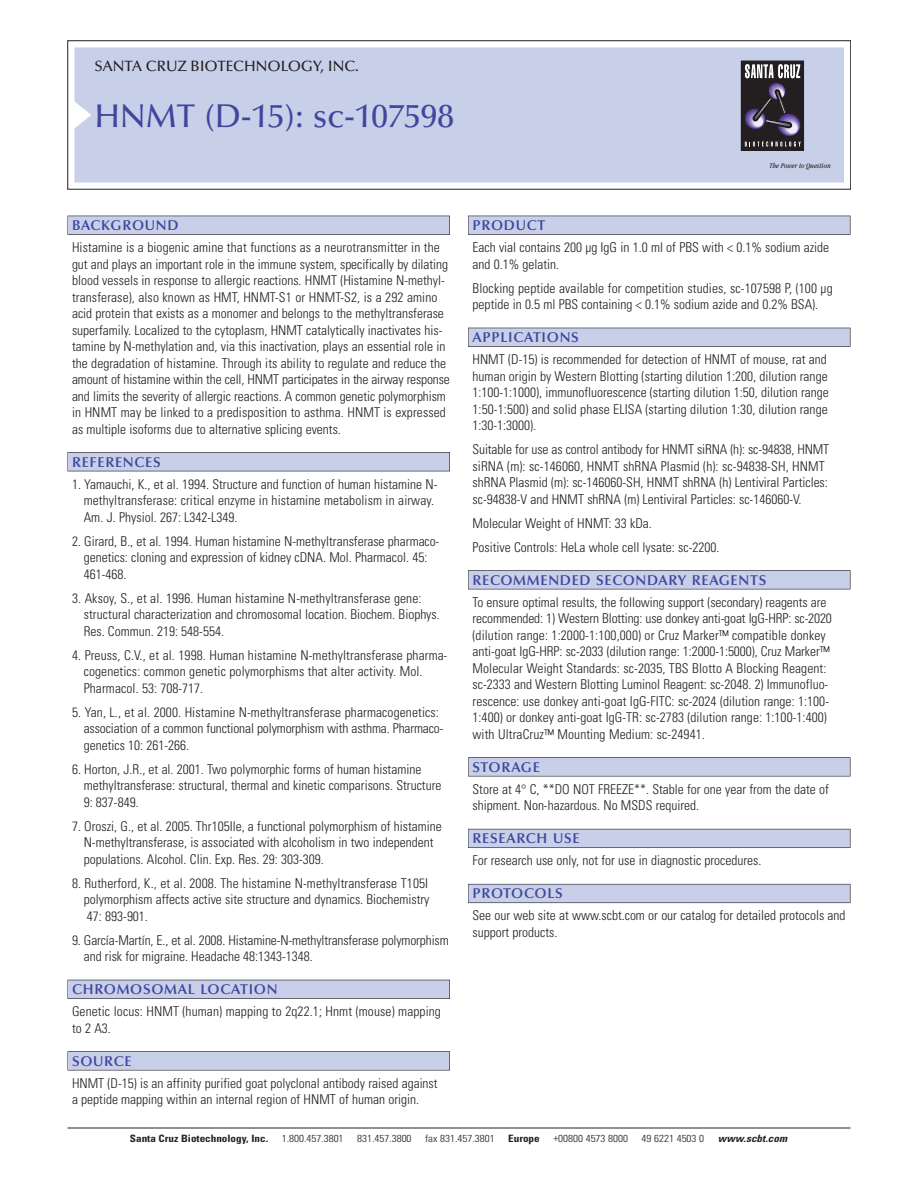
<style>
.page{position:relative;width:918px;height:1188px;background:#fff}
.page>*{position:absolute;margin:0;border:0;box-sizing:border-box;transform-origin:0 0}
.t1{font:500 33px "Optima";color:#41459c}
.t2{font:500 15px "Optima";color:#231f20}
.t3{font:600 14.25px "Optima";letter-spacing:.05em;color:#41459c}
.t4{font:300 condensed 13.5px/16.5px "Univers";color:#231f20}
.t5{font:300 condensed 10.2px "Univers";color:#231f20;scale:1.1 1}
.t6{font:700 condensed 10.2px "Univers";color:#231f20;scale:1.1 1}
.t7{font:italic 700 condensed 10.2px "Univers";color:#231f20;scale:1.1 1}
.t8{font:italic condensed 7.5px "Garamond";color:#231f20}
</style>
<div class="page">
<div style="left:74px;top:47px;width:770px;height:135px;background:#c7cfe9"></div>
<div style="left:741px;top:61px;width:62px;height:89px;background:#231f20"></div>
<div style="left:741px;top:61px;width:63px;height:90px;border:1px solid #231f20"></div>
<svg style="left:741px;top:64px;width:64px;height:83px"></svg>
<div style="left:68px;top:216px;width:382px;height:19px;background:#64636a"></div>
<div style="left:68px;top:216px;width:381px;height:18px;background:#c7cfe9"></div>
<div style="left:68px;top:452px;width:382px;height:19px;background:#64636a"></div>
<div style="left:68px;top:453px;width:381px;height:18px;background:#c7cfe9"></div>
<div style="left:68px;top:980px;width:382px;height:19px;background:#63636c"></div>
<div style="left:68px;top:980px;width:381px;height:18px;background:#c7cfe9"></div>
<div style="left:68px;top:1051px;width:382px;height:19px;background:#6b696e"></div>
<div style="left:68px;top:1052px;width:381px;height:18px;background:#c7cfe9"></div>
<div style="left:468px;top:216px;width:382px;height:19px;background:#64636a"></div>
<div style="left:468px;top:216px;width:382px;height:18px;background:#c7cfe9"></div>
<div style="left:468px;top:328px;width:382px;height:19px;background:#62626a"></div>
<div style="left:468px;top:328px;width:382px;height:18px;background:#c7cfe9"></div>
<div style="left:468px;top:570px;width:382px;height:19px;background:#67666b"></div>
<div style="left:468px;top:571px;width:382px;height:18px;background:#c7cfe9"></div>
<div style="left:468px;top:757px;width:382px;height:19px;background:#6b696e"></div>
<div style="left:468px;top:758px;width:382px;height:18px;background:#c7cfe9"></div>
<div style="left:468px;top:829px;width:382px;height:19px;background:#696a75"></div>
<div style="left:468px;top:829px;width:382px;height:18px;background:#c7cfe9"></div>
<div style="left:468px;top:884px;width:382px;height:19px;background:#717380"></div>
<div style="left:468px;top:884px;width:382px;height:18px;background:#c7cfe9"></div>
<hr style="left:68px;top:1128px;width:782px;height:1px;background:#231f20">
<p class="t2" style="left:94px;top:60px;width:266px">SANTA CRUZ BIOTECHNOLOGY, INC.</p>
<h1 class="t1" style="left:94px;top:102px;width:361px">HNMT (D-15): sc-107598</h1>
<p class="t8" style="left:769px;top:163px;width:63px">The Power to Question</p>
<p class="t3" style="left:72px;top:219px;width:108px">BACKGROUND</p>
<p class="t4" style="left:72px;top:240px;width:379px">Histamine is a biogenic amine that functions as a neurotransmitter in the gut and plays an important role in the immune system, specifically by dilating blood vessels in response to allergic reactions. HNMT (Histamine N-methyl&shy;transferase), also known as HMT, HNMT-S1 or HNMT-S2, is a 292 amino acid protein that exists as a monomer and belongs to the methyltransferase superfamily. Localized to the cytoplasm, HNMT catalytically inactivates his&shy;tamine by N-methylation and, via this inactivation, plays an essential role in the degradation of histamine. Through its ability to regulate and reduce the amount of histamine within the cell, HNMT participates in the airway response and limits the severity of allergic reactions. A common genetic polymorphism in HNMT may be linked to a predisposition to asthma. HNMT is expressed as multiple isoforms due to alternative splicing events.</p>
<p class="t3" style="left:72px;top:456px;width:90px">REFERENCES</p>
<p class="t4" style="left:84px;top:477px;width:355px;text-indent:-12px">1. Yamauchi, K., et al. 1994. Structure and function of human histamine N&shy;methyltransferase: critical enzyme in histamine metabolism in airway.<br>Am. J. Physiol. 267: L342-L349.</p>
<p class="t4" style="left:84px;top:534px;width:357px;text-indent:-12px">2. Girard, B., et al. 1994. Human histamine N-methyltransferase pharmaco&shy;genetics: cloning and expression of kidney cDNA. Mol. Pharmacol. 45:<br>461-468.</p>
<p class="t4" style="left:84px;top:591px;width:358px;text-indent:-12px">3. Aksoy, S., et al. 1996. Human histamine N-methyltransferase gene: structural characterization and chromosomal location. Biochem. Biophys.<br>Res. Commun. 219: 548-554.</p>
<p class="t4" style="left:84px;top:648px;width:365px;text-indent:-12px">4. Preuss, C.V., et al. 1998. Human histamine N-methyltransferase pharma&shy;cogenetics: common genetic polymorphisms that alter activity. Mol.<br>Pharmacol. 53: 708-717.</p>
<p class="t4" style="left:84px;top:705px;width:361px;text-indent:-12px">5. Yan, L., et al. 2000. Histamine N-methyltransferase pharmacogenetics: association of a common functional polymorphism with asthma. Pharmaco&shy;genetics 10: 261-266.</p>
<p class="t4" style="left:84px;top:762px;width:359px;text-indent:-12px">6. Horton, J.R., et al. 2001. Two polymorphic forms of human histamine methyltransferase: structural, thermal and kinetic comparisons. Structure<br>9: 837-849.</p>
<p class="t4" style="left:84px;top:819px;width:360px;text-indent:-12px">7. Oroszi, G., et al. 2005. Thr105Ile, a functional polymorphism of histamine<br>N-methyltransferase, is associated with alcoholism in two independent populations. Alcohol. Clin. Exp. Res. 29: 303-309.</p>
<p class="t4" style="left:84px;top:876px;width:347px;text-align:justify;text-indent:-12px">8. Rutherford, K., et al. 2008. The histamine N-methyltransferase T105I polymorphism affects active site structure and dynamics. Biochemistry 47: 893-901.</p>
<p class="t4" style="left:84px;top:933px;width:366px;text-indent:-12px">9. García-Martín, E., et al. 2008. Histamine-N-methyltransferase polymorphism and risk for migraine. Headache 48:1343-1348.</p>
<p class="t3" style="left:72px;top:983px;width:207px">CHROMOSOMAL LOCATION</p>
<p class="t4" style="left:72px;top:1005px;width:370px">Genetic locus: HNMT (human) mapping to 2q22.1; Hnmt (mouse) mapping to 2 A3.</p>
<p class="t3" style="left:72px;top:1055px;width:61px">SOURCE</p>
<p class="t4" style="left:72px;top:1076px;width:367px">HNMT (D-15) is an affinity purified goat polyclonal antibody raised against a peptide mapping within an internal region of HNMT of human origin.</p>
<p class="t3" style="left:473px;top:219px;width:74px">PRODUCT</p>
<p class="t4" style="left:473px;top:240px;width:358px">Each vial contains 200 µg IgG in 1.0 ml of PBS with &lt; 0.1% sodium azide and 0.1% gelatin.</p>
<p class="t4" style="left:473px;top:281px;width:362px">Blocking peptide available for competition studies, sc-107598 P, (100 µg peptide in 0.5 ml PBS containing &lt; 0.1% sodium azide and 0.2% BSA).</p>
<p class="t3" style="left:473px;top:331px;width:108px">APPLICATIONS</p>
<p class="t4" style="left:473px;top:352px;width:358px">HNMT (D-15) is recommended for detection of HNMT of mouse, rat and human origin by Western Blotting (starting dilution 1:200, dilution range 1:100-1:1000), immunofluorescence (starting dilution 1:50, dilution range 1:50-1:500) and solid phase ELISA (starting dilution 1:30, dilution range 1:30-1:3000).</p>
<p class="t4" style="left:473px;top:442px;width:358px">Suitable for use as control antibody for HNMT siRNA (h): sc-94838, HNMT siRNA (m): sc-146060, HNMT shRNA Plasmid (h): sc-94838-SH, HNMT shRNA Plasmid (m): sc-146060-SH, HNMT shRNA (h) Lentiviral Particles: sc-94838-V and HNMT shRNA (m) Lentiviral Particles: sc-146060-V.</p>
<p class="t4" style="left:473px;top:512px;width:248px;line-height:24px">Molecular Weight of HNMT: 33 kDa.<br>Positive Controls: HeLa whole cell lysate: sc-2200.</p>
<p class="t3" style="left:473px;top:574px;width:295px">RECOMMENDED SECONDARY REAGENTS</p>
<p class="t4" style="left:473px;top:595px;width:361px">To ensure optimal results, the following support (secondary) reagents are recommended: 1) Western Blotting: use donkey anti-goat IgG-HRP: sc-2020 (dilution range: 1:2000-1:100,000) or Cruz Marker™ compatible donkey anti-goat IgG-HRP: sc-2033 (dilution range: 1:2000-1:5000), Cruz Marker™ Molecular Weight Standards: sc-2035, TBS Blotto A Blocking Reagent: sc-2333 and Western Blotting Luminol Reagent: sc-2048. 2) Immunofluo&shy;rescence: use donkey anti-goat IgG-FITC: sc-2024 (dilution range: 1:100- 1:400) or donkey anti-goat IgG-TR: sc-2783 (dilution range: 1:100-1:400) with UltraCruz™ Mounting Medium: sc-24941.</p>
<p class="t3" style="left:473px;top:761px;width:69px">STORAGE</p>
<p class="t4" style="left:473px;top:782px;width:358px">Store at 4° C, **DO NOT FREEZE**. Stable for one year from the date of shipment. Non-hazardous. No MSDS required.</p>
<p class="t3" style="left:473px;top:832px;width:109px">RESEARCH USE</p>
<p class="t4" style="left:473px;top:854px;width:290px">For research use only, not for use in diagnostic procedures.</p>
<p class="t3" style="left:473px;top:888px;width:92px">PROTOCOLS</p>
<p class="t4" style="left:473px;top:909px;width:375px">See our web site at www.scbt.com or our catalog for detailed protocols and support products.</p>
<p class="t6" style="left:130px;top:1135px;width:127px">Santa Cruz Biotechnology, Inc.</p>
<p class="t5" style="left:282px;top:1135px;width:58px">1.800.457.3801</p>
<p class="t5" style="left:357px;top:1135px;width:51px">831.457.3800</p>
<p class="t5" style="left:425px;top:1135px;width:65px">fax 831.457.3801</p>
<p class="t6" style="left:508px;top:1135px;width:30px">Europe</p>
<p class="t5" style="left:553px;top:1135px;width:69px">+00800 4573 8000</p>
<p class="t5" style="left:642px;top:1135px;width:58px">49 6221 4503 0</p>
<p class="t7" style="left:718px;top:1135px;width:67px">www.scbt.com</p>
</div>
